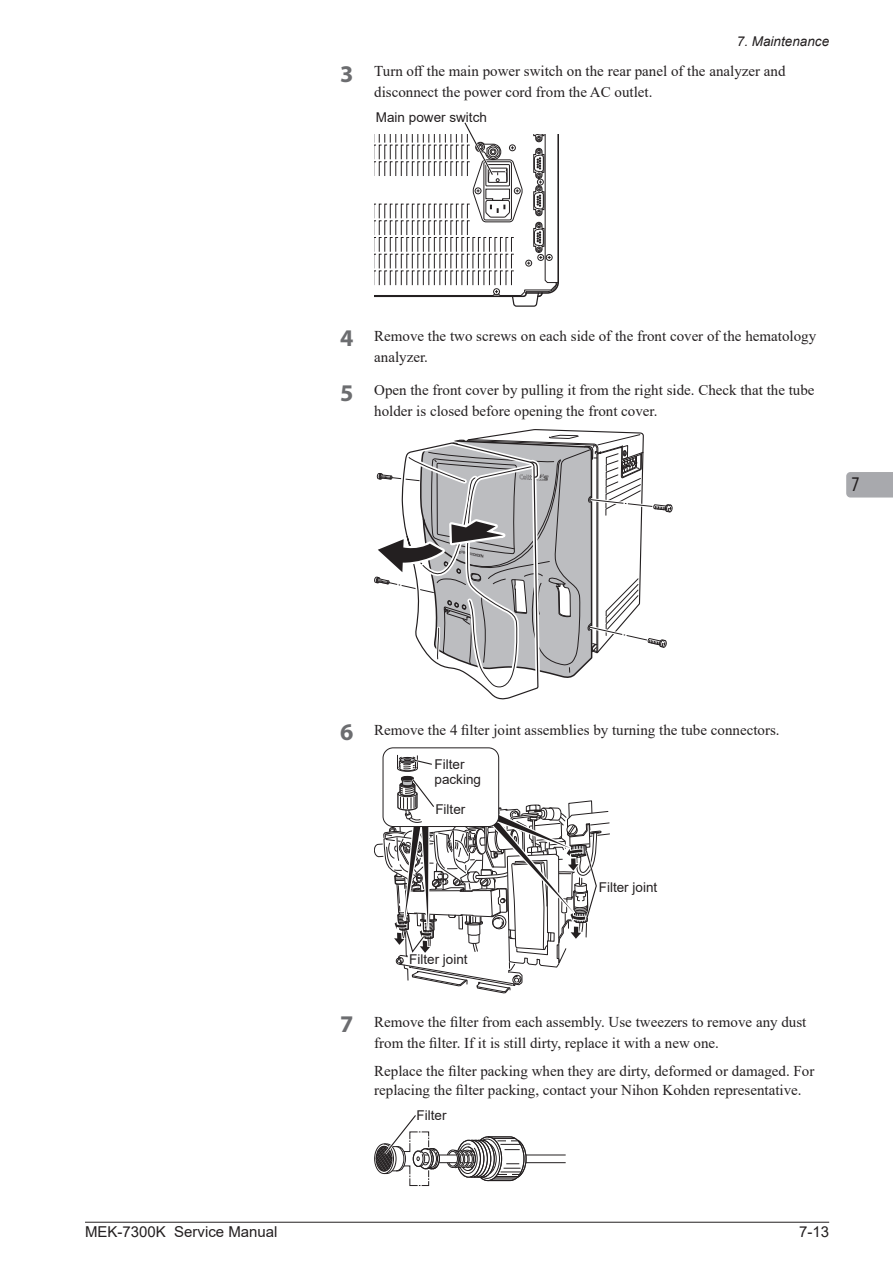
<style>
.page{position:relative;width:893px;height:1263px;background:#fff}
.page>*{position:absolute;margin:0;border:0;box-sizing:border-box;transform-origin:0 0}
.t1{font:condensed 21px "Myriad Pro";color:#231f20}
.t2{font:15px/21px "Times New Roman";color:#231f20}
.t3{font:15px "Arial";color:#231f20}
.t4{font:13.5px/15px "Arial";color:#231f20}
.t5{font:italic 13.5px "Arial";color:#231f20}
.s1{font-family:"Myriad Pro";font-weight:700;font-size:24px;color:#6c6d70}
</style>
<div class="page">
<hr style="left:85px;top:1222px;width:744px;height:1px;background:#231f20">
<svg style="left:846px;top:472px;width:47px;height:25px"></svg>
<svg style="left:374px;top:122px;width:185px;height:185px"></svg>
<svg style="left:374px;top:429px;width:298px;height:271px"></svg>
<div style="left:383px;top:747px;width:116px;height:80px;border:1px solid #231f20;border-radius:10px"></div>
<svg style="left:374px;top:754px;width:236px;height:240px"></svg>
<hr style="left:526px;top:1154px;width:40px;height:1px;background:#231f20">
<hr style="left:526px;top:1162px;width:40px;height:1px;background:#231f20">
<svg style="left:374px;top:1115px;width:153px;height:71px"></svg>
<p class="t5" style="left:737px;top:32px;width:94px">7. Maintenance</p>
<p class="t2" style="left:374px;top:60px;width:413px;text-indent:-34px"><span class="s1">3</span> Turn off the main power switch on the rear panel of the analyzer and disconnect the power cord from the AC outlet.</p>
<p class="t4" style="left:376px;top:109px;width:113px">Main power switch</p>
<p class="t2" style="left:374px;top:324px;width:443px;text-indent:-34px"><span class="s1">4</span> Remove the two screws on each side of the front cover of the hematology analyzer.</p>
<p class="t2" style="left:374px;top:379px;width:442px;text-indent:-34px"><span class="s1">5</span> Open the front cover by pulling it from the right side. Check that the tube holder is closed before opening the front cover.</p>
<h1 class="t1" style="left:851px;top:471px;width:10px">7</h1>
<p class="t2" style="left:340px;top:719px;width:441px"><span class="s1">6</span> Remove the 4 filter joint assemblies by turning the tube connectors.</p>
<p class="t4" style="left:435px;top:757px;width:48px">Filter packing</p>
<p class="t4" style="left:435px;top:802px;width:31px">Filter</p>
<p class="t4" style="left:409px;top:952px;width:60px">Filter joint</p>
<p class="t4" style="left:599px;top:880px;width:60px">Filter joint</p>
<p class="t2" style="left:374px;top:1011px;width:434px;text-indent:-34px"><span class="s1">7</span> Remove the filter from each assembly. Use tweezers to remove any dust from the filter. If it is still dirty, replace it with a new one.</p>
<p class="t2" style="left:374px;top:1060px;width:442px;line-height:19.5px">Replace the filter packing when they are dirty, deformed or damaged. For replacing the filter packing, contact your Nihon Kohden representative.</p>
<p class="t4" style="left:417px;top:1107px;width:31px">Filter</p>
<p class="t3" style="left:85px;top:1222px;width:194px">MEK-7300K Service Manual</p>
<p class="t3" style="left:799px;top:1222px;width:32px">7-13</p>
</div>
